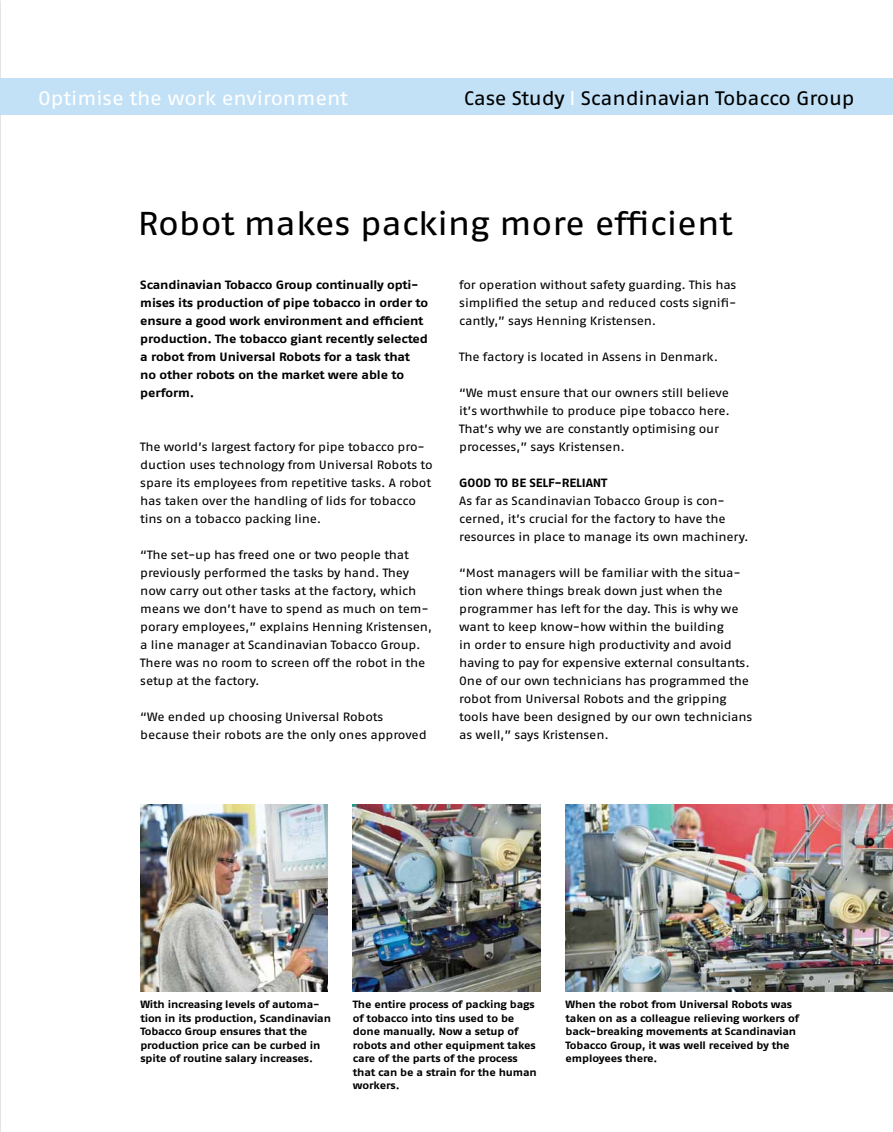
<style>
.page{position:relative;width:893px;height:1132px;background:#fff}
.page>*{position:absolute;margin:0;border:0;box-sizing:border-box;transform-origin:0 0}
.t1{font:33px "Fago Ex Regular Tf";letter-spacing:-.005em;color:#000}
.t2{font:19.5px "Fago Ex Regular Tf";letter-spacing:-.015em;color:#000}
.t3{font:19.5px "Fago Ex Regular Tf";letter-spacing:-.005em;color:#fff}
.t4{font:12px/18px "Fago Ex Regular Tf";letter-spacing:-.015em;color:#000}
.t5{font:12px/18px "Fago Ex Bold Tf";letter-spacing:-.015em;color:#000}
.t6{font:10.5px/13.5px "Fago Ex Bold Tf";letter-spacing:-.015em;color:#000}
.s1{color:#fff}
</style>
<div class="page">
<img style="left:0;top:0;width:1px;height:1131px">
<img style="left:353px;top:804px;width:187px;height:187px">
<img style="left:140px;top:804px;width:187px;height:187px">
<img style="left:566px;top:804px;width:327px;height:187px">
<div style="left:0;top:79px;width:893px;height:36px;background:#c2e1f6"></div>
<h2 class="t3" style="left:38px;top:86px;width:311px">Optimise the work environment</h2>
<h2 class="t2" style="left:464px;top:86px;width:392px">Case Study <span class="s1">l</span> Scandinavian Tobacco Group</h2>
<h1 class="t1" style="left:138px;top:204px;width:596px">Robot makes packing more efficient</h1>
<p class="t5" style="left:140px;top:275px;width:289px">Scandinavian Tobacco Group continually opti&shy;mises its production of pipe tobacco in order to ensure a good work environment and efficient production. The tobacco giant recently selected a robot from Universal Robots for a task that no other robots on the market were able to perform.</p>
<p class="t4" style="left:459px;top:275px;width:279px;text-align:justify">for operation without safety guarding. This has simplified the setup and reduced costs signifi&shy;cantly,” says Henning Kristensen.</p>
<p class="t4" style="left:459px;top:347px;width:260px">The factory is located in Assens in Denmark.</p>
<p class="t4" style="left:459px;top:383px;width:272px">“We must ensure that our owners still believe it’s worthwhile to produce pipe tobacco here.<br>That’s why we are constantly optimising our processes,” says Kristensen.</p>
<p class="t5" style="left:459px;top:473px;width:142px">Good to be self-reliant</p>
<p class="t4" style="left:459px;top:491px;width:291px">As far as Scandinavian Tobacco Group is con&shy;cerned, it’s crucial for the factory to have the resources in place to manage its own machinery.</p>
<p class="t4" style="left:459px;top:563px;width:295px">“Most managers will be familiar with the situa&shy;tion where things break down just when the programmer has left for the day. This is why we want to keep know-how within the building<br>in order to ensure high productivity and avoid having to pay for expensive external consultants.<br>One of our own technicians has programmed the robot from Universal Robots and the gripping tools have been designed by our own technicians as well,” says Kristensen.</p>
<p class="t4" style="left:140px;top:437px;width:294px">The world’s largest factory for pipe tobacco pro&shy;duction uses technology from Universal Robots to spare its employees from repetitive tasks. A robot has taken over the handling of lids for tobacco tins on a tobacco packing line.</p>
<p class="t4" style="left:140px;top:545px;width:293px">“The set-up has freed one or two people that previously performed the tasks by hand. They now carry out other tasks at the factory, which means we don’t have to spend as much on tem&shy;porary employees,” explains Henning Kristensen, a line manager at Scandinavian Tobacco Group.<br>There was no room to screen off the robot in the setup at the factory.</p>
<p class="t4" style="left:140px;top:707px;width:288px">“We ended up choosing Universal Robots because their robots are the only ones approved</p>
<p class="t6" style="left:353px;top:997px;width:185px">The entire process of packing bags of tobacco into tins used to be done manually. Now a setup of robots and other equipment takes care of the parts of the process that can be a strain for the human workers.</p>
<p class="t6" style="left:140px;top:997px;width:192px">With increasing levels of automa&shy;tion in its production, Scandinavian Tobacco Group ensures that the production price can be curbed in spite of routine salary increases.</p>
<p class="t6" style="left:566px;top:997px;width:235px">When the robot from Universal Robots was taken on as a colleague relieving workers of back-breaking movements at Scandinavian Tobacco Group, it was well received by the employees there.</p>
</div>
